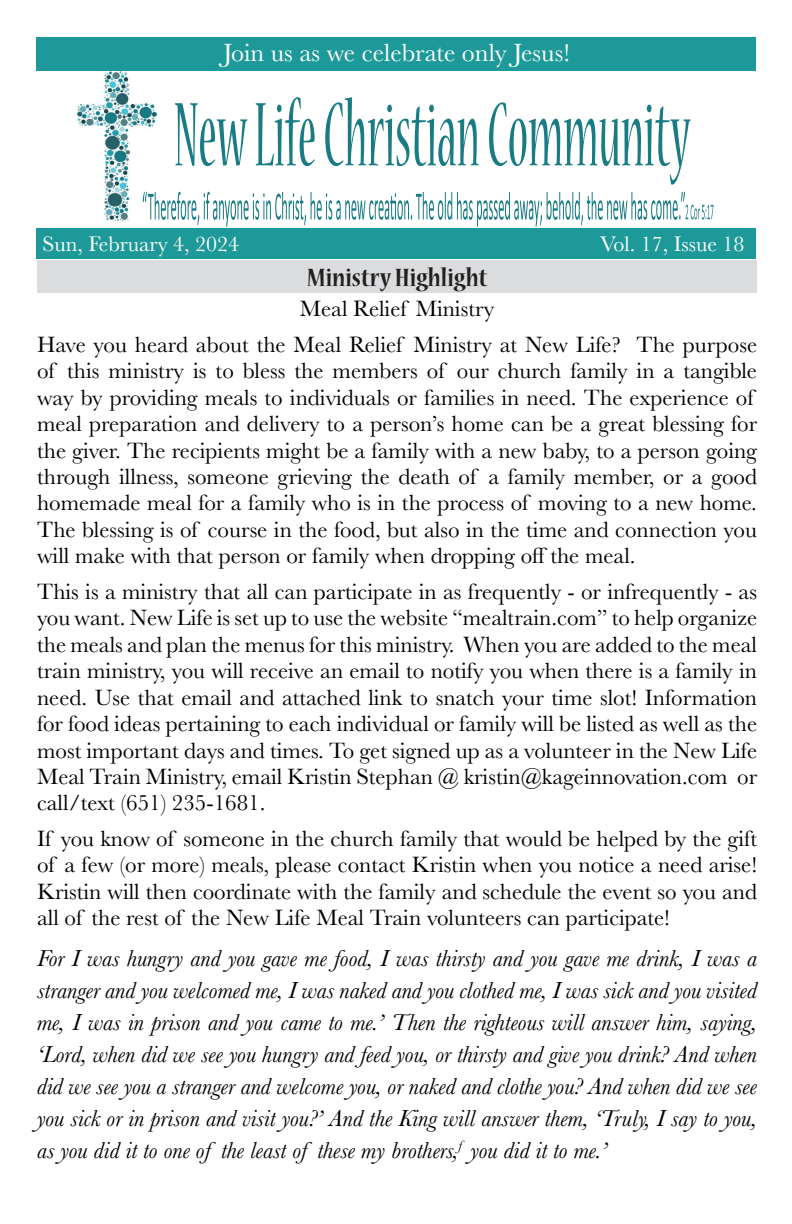
<style>
.page{position:relative;width:792px;height:1224px;background:#fff}
.page>*{position:absolute;margin:0;border:0;box-sizing:border-box;transform-origin:0 0}
.t1{font:700 condensed 27.8px "Nueva Std";color:#231f20}
.t2{font:26px "Baskerville";color:#fff}
.t3{font:italic 24px/32px "Baskerville";color:#000;text-align:justify}
.t4{font:23px/26.4px "Baskerville";color:#000;text-align:justify}
.t5{font:22px "Baskerville";color:#fff}
</style>
<div class="page">
<img style="left:77px;top:71px;width:80px;height:151px">
<svg style="left:175px;top:103px;width:72px;height:63px"></svg>
<svg style="left:256px;top:97px;width:59px;height:69px"></svg>
<svg style="left:325px;top:97px;width:154px;height:69px"></svg>
<svg style="left:489px;top:102px;width:202px;height:83px"></svg>
<svg style="left:143px;top:192px;width:571px;height:35px"></svg>
<div style="left:36px;top:37px;width:720px;height:34px;background:#1e9999"></div>
<div style="left:36px;top:228px;width:720px;height:31px;background:#1e9999"></div>
<div style="left:37px;top:260px;width:720px;height:33px;background:#dbdcde"></div>
<p class="t2" style="left:223px;top:36px;width:348px">Join us as we celebrate only Jesus!</p>
<p class="t5" style="left:42px;top:230px;width:198px">Sun, February 4, 2024</p>
<p class="t5" style="left:600px;top:230px;width:146px">Vol. 17, Issue 18</p>
<p class="t1" style="left:307px;top:265px;width:182px">Ministry Highlight</p>
<p class="t4" style="left:37px;top:292px;width:722px;line-height:35.4px;text-align:center">Meal Relief Ministry<br>Have you heard about the Meal Relief Ministry at New Life? The purpose</p>
<p class="t4" style="left:37px;top:358px;width:722px;text-align:left">of this ministry is to bless the members of our church family in a tangible way by providing meals to individuals or families in need. The experience of meal preparation and delivery to a person’s home can be a great blessing for the giver. The recipients might be a family with a new baby, to a person going through illness, someone grieving the death of a family member, or a good homemade meal for a family who is in the process of moving to a new home.<br>The blessing is of course in the food, but also in the time and connection you will make with that person or family when dropping off the meal.</p>
<p class="t4" style="left:37px;top:579px;width:722px">This is a ministry that all can participate in as frequently - or infrequently - as you want. New Life is set up to use the website “mealtrain.com” to help organize the meals and plan the menus for this ministry. When you are added to the meal train ministry, you will receive an email to notify you when there is a family in need. Use that email and attached link to snatch your time slot! Information for food ideas pertaining to each individual or family will be listed as well as the most important days and times. To get signed up as a volunteer in the New Life Meal Train Ministry, email Kristin Stephan @ kristin@kageinnovation.com or call/text (651) 235-1681.</p>
<p class="t4" style="left:37px;top:826px;width:722px">If you know of someone in the church family that would be helped by the gift of a few (or more) meals, please contact Kristin when you notice a need arise!<br>Kristin will then coordinate with the family and schedule the event so you and all of the rest of the New Life Meal Train volunteers can participate!</p>
<p class="t3" style="left:37px;top:943px;width:722px">For I was hungry and you gave me food, I was thirsty and you gave me drink, I was a stranger and you welcomed me, I was naked and you clothed me, I was sick and you visited me, I was in prison and you came to me.’ Then the righteous will answer him, saying, ‘Lord, when did we see you hungry and feed you, or thirsty and give you drink? And when did we see you a stranger and welcome you, or naked and clothe you? And when did we see you sick or in prison and visit you?’ And the King will answer them, ‘Truly, I say to you, as you did it to one of the least of these my brothers,<sup>f</sup> you did it to me.’</p>
</div>
